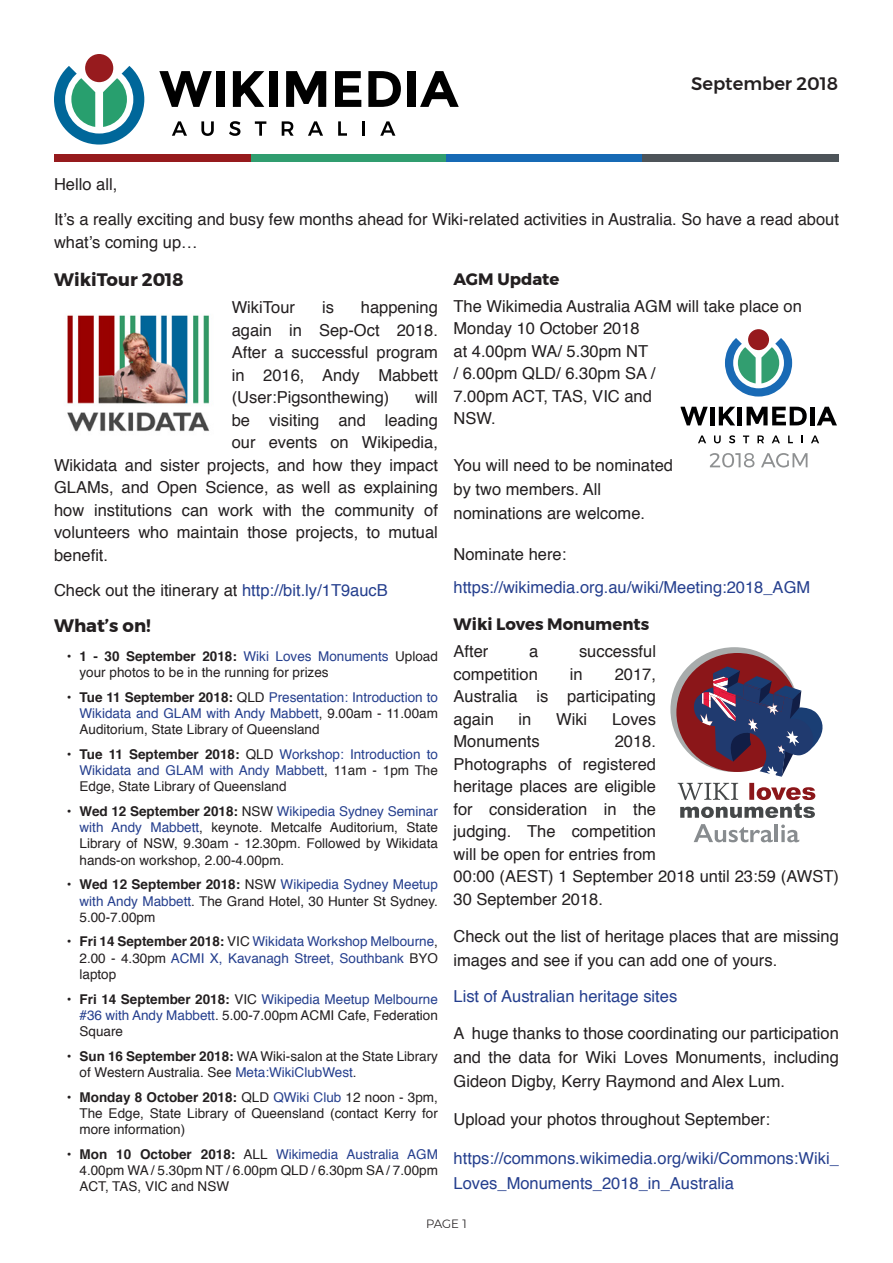
<style>
.page{position:relative;width:893px;height:1263px;background:#fff}
.page>*{position:absolute;margin:0;border:0;box-sizing:border-box;transform-origin:0 0}
.t1{font:700 18px "Montserrat";color:#231f20}
.t2{font:500 18px "Montserrat";color:#231f20}
.t3{font:16.5px/22.5px "Helvetica";color:#231f20}
.t4{font:16.5px/25.5px "Helvetica";color:#253f8e}
.t5{font:700 16.5px "Montserrat";color:#231f20}
.t6{font:13.5px/16.2px "Helvetica";color:#231f20;text-align:justify}
.t7{font:13.5px/16.2px "Helvetica";color:#253f8e;text-align:justify}
.t8{font:300 12px "Montserrat";color:#231f20}
.s1{color:#253f8e}
.s2{font-weight:700}
.s3{font-weight:700;color:#231f20}
.s4{color:#231f20}
</style>
<div class="page">
<svg style="left:159px;top:71px;width:53px;height:36px"></svg>
<div style="left:216px;top:71px;width:8px;height:36px;background:#000"></div>
<svg style="left:233px;top:71px;width:31px;height:36px"></svg>
<div style="left:269px;top:71px;width:8px;height:36px;background:#000"></div>
<svg style="left:286px;top:71px;width:40px;height:36px"></svg>
<svg style="left:335px;top:71px;width:26px;height:36px"></svg>
<svg style="left:368px;top:71px;width:33px;height:36px"></svg>
<div style="left:408px;top:71px;width:8px;height:36px;background:#000"></div>
<svg style="left:420px;top:71px;width:39px;height:36px"></svg>
<svg style="left:172px;top:121px;width:15px;height:15px"></svg>
<svg style="left:201px;top:121px;width:13px;height:15px"></svg>
<svg style="left:229px;top:121px;width:11px;height:15px"></svg>
<svg style="left:255px;top:121px;width:11px;height:15px"></svg>
<svg style="left:282px;top:121px;width:12px;height:15px"></svg>
<svg style="left:308px;top:121px;width:15px;height:15px"></svg>
<svg style="left:338px;top:121px;width:9px;height:15px"></svg>
<hr style="left:362px;top:121px;width:3px;height:15px;background:#000">
<svg style="left:380px;top:121px;width:15px;height:15px"></svg>
<svg style="left:54px;top:66px;width:90px;height:79px"></svg>
<div style="left:85px;top:54px;width:28px;height:28px;background:#971b1e;border-radius:50%"></div>
<svg style="left:678px;top:783px;width:137px;height:35px"></svg>
<div style="left:670px;top:647px;width:128px;height:125px;background:#a8acac;border-radius:50%"></div>
<div style="left:676px;top:653px;width:122px;height:119px;background:#8b1619;border-radius:50%"></div>
<svg style="left:691px;top:666px;width:132px;height:111px"></svg>
<svg style="left:694px;top:824px;width:79px;height:18px"></svg>
<hr style="left:775px;top:824px;width:3px;height:18px;background:#888c8f">
<svg style="left:781px;top:824px;width:18px;height:18px"></svg>
<div style="left:250px;top:154px;width:196px;height:8px;background:#309d6f"></div>
<div style="left:54px;top:154px;width:196px;height:8px;background:#961a1d"></div>
<div style="left:446px;top:154px;width:197px;height:8px;background:#176ab5"></div>
<div style="left:643px;top:154px;width:196px;height:8px;background:#4d5459"></div>
<img style="left:67px;top:315px;width:143px;height:117px">
<svg style="left:681px;top:407px;width:27px;height:18px"></svg>
<hr style="left:710px;top:407px;width:4px;height:18px;background:#000001">
<svg style="left:719px;top:407px;width:16px;height:18px"></svg>
<hr style="left:738px;top:407px;width:4px;height:18px;background:#000001">
<svg style="left:747px;top:407px;width:60px;height:18px"></svg>
<hr style="left:810px;top:407px;width:4px;height:18px;background:#000001">
<svg style="left:817px;top:407px;width:20px;height:18px"></svg>
<svg style="left:698px;top:435px;width:8px;height:8px"></svg>
<svg style="left:714px;top:435px;width:7px;height:8px"></svg>
<svg style="left:729px;top:435px;width:6px;height:8px"></svg>
<svg style="left:743px;top:435px;width:6px;height:8px"></svg>
<svg style="left:757px;top:435px;width:7px;height:8px"></svg>
<svg style="left:772px;top:435px;width:8px;height:8px"></svg>
<svg style="left:788px;top:435px;width:5px;height:8px"></svg>
<svg style="left:801px;top:435px;width:2px;height:8px"></svg>
<svg style="left:811px;top:435px;width:8px;height:8px"></svg>
<svg style="left:725px;top:338px;width:67px;height:58px"></svg>
<div style="left:748px;top:329px;width:21px;height:21px;background:#961a1d;border-radius:50%"></div>
<svg style="left:710px;top:453px;width:44px;height:14px"></svg>
<svg style="left:761px;top:453px;width:46px;height:14px"></svg>
<p class="t2" style="left:691px;top:69px;width:149px">September 2018</p>
<p class="t3" style="left:54px;top:173px;width:65px">Hello all,</p>
<p class="t3" style="left:54px;top:209px;width:786px">It’s a really exciting and busy few months ahead for Wiki-related activities in Australia. So have a read about what’s coming up…</p>
<p class="t1" style="left:54px;top:266px;width:131px">WikiTour 2018</p>
<p class="t3" style="left:232px;top:297px;width:65px">WikiTour</p>
<p class="t3" style="left:322px;top:297px;width:13px">is</p>
<p class="t5" style="left:453px;top:266px;width:107px">AGM Update</p>
<p class="t3" style="left:453px;top:295px;width:350px">The Wikimedia Australia AGM will take place on<br>Monday 10 October 2018<br>at 4.00pm WA/ 5.30pm NT<br>/ 6.00pm QLD/ 6.30pm SA /<br>7.00pm ACT, TAS, VIC and<br>NSW.</p>
<p class="t3" style="left:453px;top:453px;width:221px;line-height:24px">You will need to be nominated by two members. All nominations are welcome.</p>
<p class="t3" style="left:453px;top:544px;width:114px">Nominate here:</p>
<p class="t4" style="left:453px;top:575px;width:358px">https://wikimedia.org.au/wiki/Meeting:2018_AGM</p>
<p class="t3" style="left:232px;top:297px;width:208px;text-align:justify;text-indent:129px">happening again in Sep-Oct 2018.<br>After a successful program in 2016, Andy Mabbett (User:Pigsonthewing)</p>
<p class="t3" style="left:415px;top:387px;width:24px">will</p>
<p class="t3" style="left:232px;top:409px;width:208px">be visiting and leading</p>
<p class="t3" style="left:232px;top:432px;width:208px">our events on Wikipedia,</p>
<p class="t3" style="left:54px;top:454px;width:385px">Wikidata and sister projects, and how they impact</p>
<p class="t3" style="left:54px;top:477px;width:385px">GLAMs, and Open Science, as well as explaining</p>
<p class="t3" style="left:54px;top:499px;width:385px">how institutions can work with the community of</p>
<p class="t3" style="left:54px;top:522px;width:385px">volunteers who maintain those projects, to mutual</p>
<p class="t3" style="left:54px;top:544px;width:56px">benefit.</p>
<p class="t3" style="left:54px;top:579px;width:335px">Check out the itinerary at <span class="s1">http://bit.ly/1T9aucB</span></p>
<p class="t5" style="left:453px;top:611px;width:197px">Wiki Loves Monuments</p>
<p class="t3" style="left:453px;top:641px;width:36px">After</p>
<p class="t3" style="left:529px;top:641px;width:11px">a</p>
<p class="t3" style="left:579px;top:641px;width:79px">successful</p>
<p class="t3" style="left:453px;top:663px;width:86px">competition</p>
<p class="t3" style="left:570px;top:663px;width:14px">in</p>
<p class="t1" style="left:54px;top:611px;width:98px">What’s on!</p>
<p class="t6" style="left:80px;top:648px;width:360px;text-indent:-13px"><span class="s2">• 1 - 30 September 2018:</span> <span class="s1">Wiki Loves Monuments</span> Upload your photos to be in the running for prizes</p>
<p class="t7" style="left:80px;top:689px;width:360px;text-indent:-13px"><span class="s3">• Tue 11 September 2018:</span> <span class="s4">QLD</span> Presentation: Introduction to Wikidata and GLAM with Andy Mabbett<span class="s4">, 9.00am - 11.00am Auditorium, State Library of Queensland</span></p>
<p class="t7" style="left:80px;top:746px;width:360px;text-indent:-13px"><span class="s3">• Tue 11 September 2018:</span> <span class="s4">QLD</span> Workshop: Introduction to Wikidata and GLAM with Andy Mabbett<span class="s4">, 11am - 1pm The Edge, State Library of Queensland</span></p>
<p class="t6" style="left:80px;top:803px;width:360px;text-indent:-13px"><span class="s2">• Wed 12 September 2018:</span> NSW <span class="s1">Wikipedia Sydney Seminar with Andy Mabbett</span>, keynote. Metcalfe Auditorium, State Library of NSW, 9.30am - 12.30pm. Followed by Wikidata hands-on workshop, 2.00-4.00pm.</p>
<p class="t6" style="left:80px;top:877px;width:360px;text-indent:-13px"><span class="s2">• Wed 12 September 2018:</span> NSW <span class="s1">Wikipedia Sydney Meetup with Andy Mabbett</span>. The Grand Hotel, 30 Hunter St Sydney.<br>5.00-7.00pm</p>
<p class="t7" style="left:80px;top:934px;width:360px;text-indent:-13px"><span class="s3">• Fri 14 September 2018:</span> <span class="s4">VIC</span> Wikidata Workshop Melbourne<span class="s4">, 2.00 - 4.30pm</span> ACMI X, Kavanagh Street, Southbank <span class="s4">BYO laptop</span></p>
<p class="t7" style="left:80px;top:991px;width:360px;text-indent:-13px"><span class="s3">• Fri 14 September 2018:</span> <span class="s4">VIC</span> Wikipedia Meetup Melbourne #36 with Andy Mabbett<span class="s4">. 5.00-7.00pm ACMI Cafe, Federation Square</span></p>
<p class="t6" style="left:80px;top:1048px;width:360px;text-indent:-13px"><span class="s2">• Sun 16 September 2018:</span> WA Wiki-salon at the State Library of Western Australia. See <span class="s1">Meta:WikiClubWest</span>.</p>
<p class="t6" style="left:80px;top:1089px;width:360px;text-indent:-13px"><span class="s2">• Monday 8 October 2018:</span> QLD <span class="s1">QWiki Club</span> 12 noon - 3pm, The Edge, State Library of Queensland (contact Kerry for more information)</p>
<p class="t6" style="left:80px;top:1146px;width:360px;text-indent:-13px"><span class="s2">• Mon 10 October 2018:</span> ALL <span class="s1">Wikimedia Australia AGM </span>4.00pm WA / 5.30pm NT / 6.00pm QLD / 6.30pm SA / 7.00pm ACT, TAS, VIC and NSW</p>
<p class="t8" style="left:426px;top:1214px;width:42px">PAGE 1</p>
<p class="t3" style="left:453px;top:663px;width:204px;text-align:justify;text-indent:161px">2017, Australia is participating again</p>
<p class="t3" style="left:519px;top:708px;width:14px">in</p>
<p class="t3" style="left:556px;top:708px;width:33px">Wiki</p>
<p class="t3" style="left:612px;top:708px;width:46px">Loves</p>
<p class="t3" style="left:453px;top:731px;width:88px">Monuments</p>
<p class="t3" style="left:453px;top:731px;width:387px;text-indent:161px">2018.<br>Photographs of registered<br>heritage places are eligible<br>for consideration in the<br>judging. The competition<br>will be open for entries from<br>00:00 (AEST) 1 September 2018 until 23:59 (AWST)<br>30 September 2018.</p>
<p class="t3" style="left:453px;top:924px;width:387px;line-height:24px">Check out the list of heritage places that are missing images and see if you can add one of yours.</p>
<p class="t4" style="left:453px;top:984px;width:225px">List of Australian heritage sites</p>
<p class="t3" style="left:453px;top:1022px;width:387px;line-height:24px;text-align:justify">A huge thanks to those coordinating our participation and the data for Wiki Loves Monuments, including Gideon Digby, Kerry Raymond and Alex Lum.</p>
<p class="t3" style="left:453px;top:1109px;width:318px">Upload your photos throughout September:</p>
<p class="t4" style="left:453px;top:1145px;width:387px">https://commons.wikimedia.org/wiki/Commons:Wiki_<br>Loves_Monuments_2018_in_Australia</p>
</div>
